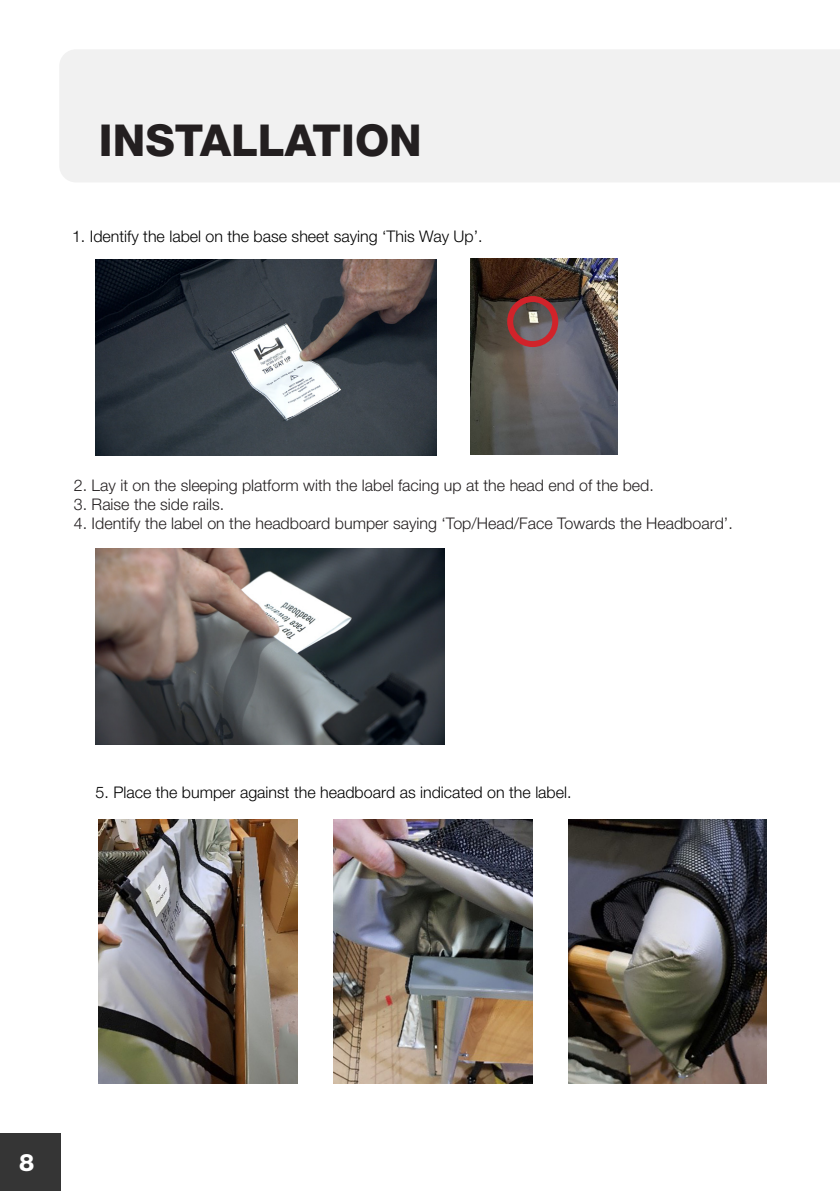
<style>
.page{position:relative;width:840px;height:1191px;background:#fff}
.page>*{position:absolute;margin:0;border:0;box-sizing:border-box;transform-origin:0 0}
.t1{font:800 44px "Helvetica Neue";color:#231f20}
.t2{font:800 24px "Helvetica Neue";color:#fff}
.t3{font:300 16px "Helvetica Neue";color:#231f20}
.t4{font:300 16px "Helvetica Neue";color:#000}
</style>
<div class="page">
<div style="left:0;top:1133px;width:61px;height:58px;background:#353535"></div>
<div style="left:59px;top:50px;width:780px;height:132px;background:#f1f1f1"></div>
<img style="left:96px;top:259px;width:340px;height:196px">
<img style="left:470px;top:258px;width:146px;height:196px">
<div style="left:507px;top:296px;width:51px;height:51px;border:6px solid #d1232a;border-radius:50%"></div>
<img style="left:95px;top:549px;width:349px;height:196px">
<img style="left:99px;top:819px;width:198px;height:264px">
<img style="left:333px;top:819px;width:199px;height:264px">
<img style="left:568px;top:819px;width:198px;height:264px">
<p class="t1" style="left:99px;top:114px;width:324px">INSTALLATION</p>
<p class="t4" style="left:72px;top:226px;width:412px">1. Identify the label on the base sheet saying ‘This Way Up’.</p>
<p class="t3" style="left:74px;top:475px;width:581px">2. Lay it on the sleeping platform with the label facing up at the head end of the bed.</p>
<p class="t3" style="left:74px;top:494px;width:152px">3. Raise the side rails.</p>
<p class="t3" style="left:74px;top:513px;width:660px">4. Identify the label on the headboard bumper saying ‘Top/Head/Face Towards the Headboard’.</p>
<p class="t4" style="left:95px;top:783px;width:477px">5. Place the bumper against the headboard as indicated on the label.</p>
<h2 class="t2" style="left:19px;top:1147px;width:17px">8</h2>
</div>
